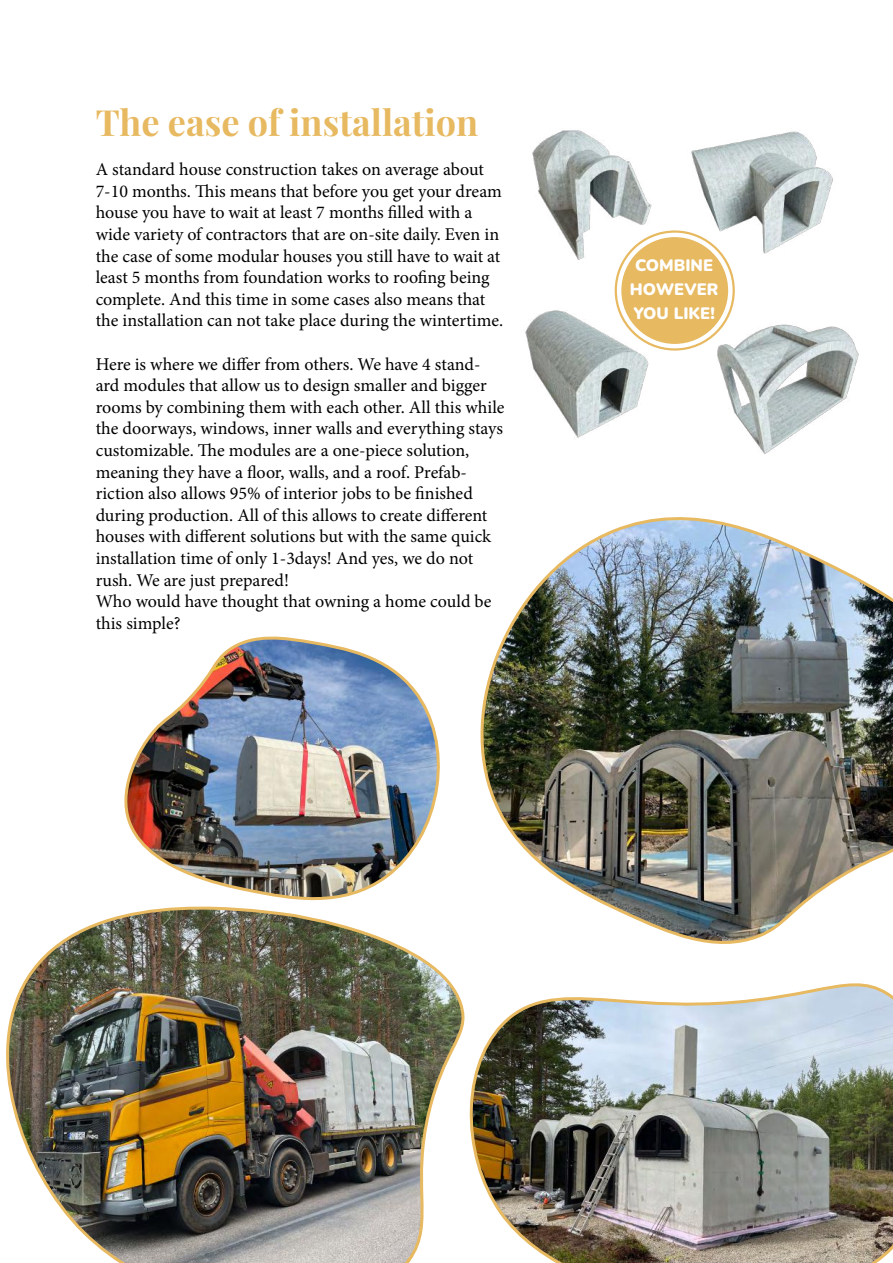
<style>
.page{position:relative;width:893px;height:1263px;background:#fff}
.page>*{position:absolute;margin:0;border:0;box-sizing:border-box;transform-origin:0 0}
.t1{font:700 36px "Playfair Display";color:#e7b961}
.t2{font:18px/21.6px "Minion Pro";letter-spacing:-.005em;color:#000}
.t3{font:900 16.5px/24px "Nunito";color:#fff;text-align:center}
</style>
<div class="page">
<img style="left:700px;top:131px;width:134px;height:123px">
<img style="left:532px;top:130px;width:168px;height:135px">
<img style="left:717px;top:324px;width:142px;height:130px">
<img style="left:525px;top:302px;width:137px;height:137px">
<div style="left:615px;top:230px;width:120px;height:121px;background:#e7b961;border-radius:50%"></div>
<div style="left:608px;top:224px;width:133px;height:133px;border:4px solid #fff;border-radius:50%"></div>
<div style="left:617px;top:233px;width:116px;height:115px;border:4px solid #fff;border-radius:50%"></div>
<img style="left:6px;top:913px;width:459px;height:350px">
<img style="left:469px;top:983px;width:424px;height:280px">
<img style="left:124px;top:636px;width:316px;height:277px">
<img style="left:480px;top:517px;width:413px;height:427px">
<h1 class="t1" style="left:96px;top:94px;width:384px">The ease of installation</h1>
<p class="t2" style="left:96px;top:159px;width:409px">A standard house construction takes on average about 7-10 months. This means that before you get your dream house you have to wait at least 7 months filled with a wide variety of contractors that are on-site daily. Even in the case of some modular houses you still have to wait at least 5 months from foundation works to roofing being complete. And this time in some cases also means that the installation can not take place during the wintertime.</p>
<p class="t2" style="left:96px;top:353px;width:410px">Here is where we differ from others. We have 4 stand&shy;ard modules that allow us to design smaller and bigger rooms by combining them with each other. All this while the doorways, windows, inner walls and everything stays customizable. The modules are a one-piece solution, meaning they have a floor, walls, and a roof. Prefab&shy;riction also allows 95% of interior jobs to be finished during production. All of this allows to create different houses with different solutions but with the same quick installation time of only 1-3days! And yes, we do not rush. We are just prepared!<br>Who would have thought that owning a home could be this simple?</p>
<p class="t3" style="left:630px;top:253px;width:90px">COMBINE<br>HOWEVER<br>YOU LIKE!</p>
</div>
